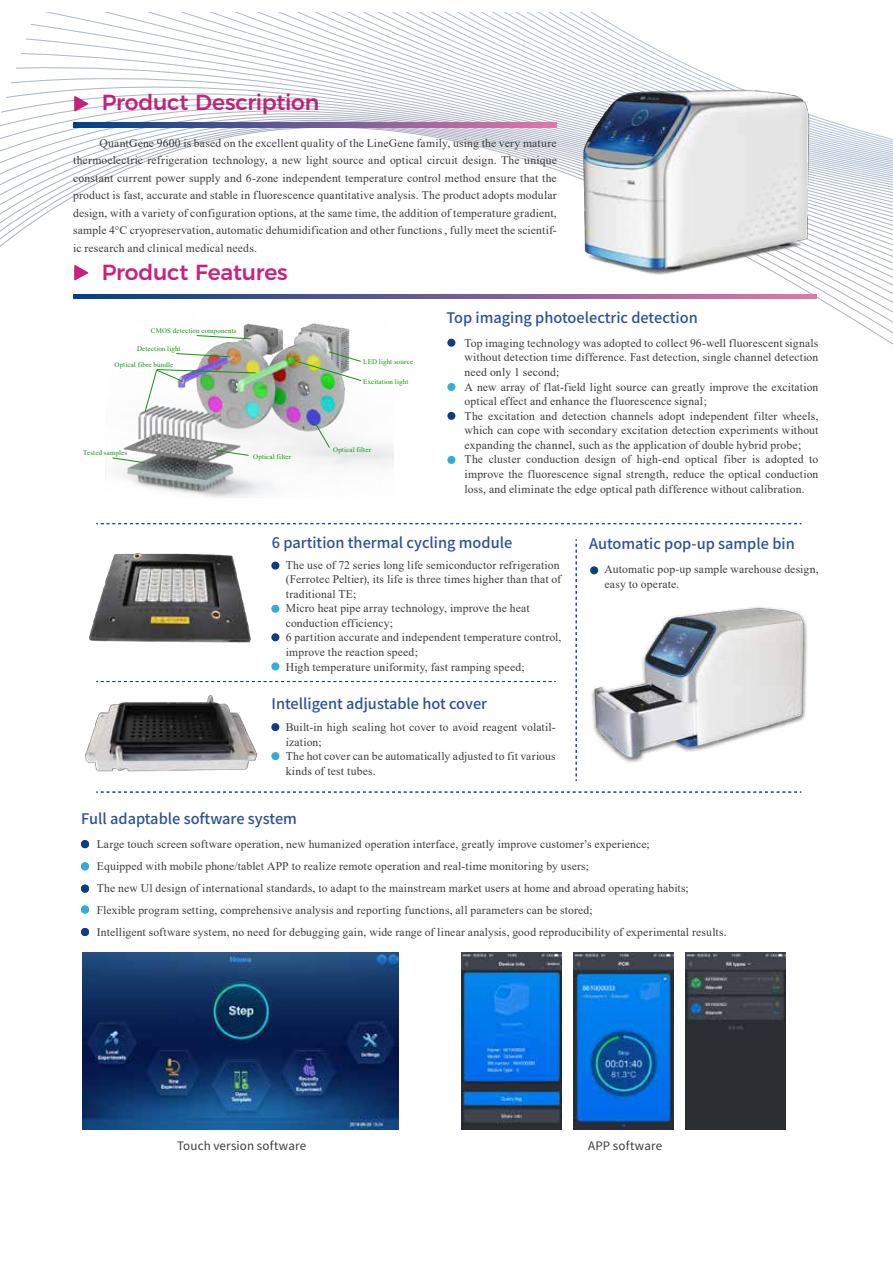
<style>
.page{position:relative;width:893px;height:1263px;background:#fff}
.page>*{position:absolute;margin:0;border:0;box-sizing:border-box;transform-origin:0 0}
.t1{font:500 21.9px "Montserrat";letter-spacing:-.01em;color:#c7237b}
.t2{font:500 14.55px "Source Han Sans CN";color:#2a5199}
.t3{font:11.7px/14.5px "Times New Roman";letter-spacing:.015em;color:#3e3a39}
.t4{font:11.7px "Source Han Sans CN";letter-spacing:.01em;color:#3d3a39}
.t5{font:7.05px "Times New Roman";letter-spacing:.02em;color:#13930c}
.s1{font-family:"Adobe Song Std";font-weight:300}
</style>
<div class="page">
<svg style="left:0;top:13px;width:893px;height:512px"></svg>
<img style="left:83px;top:952px;width:316px;height:177px">
<img style="left:462px;top:952px;width:100px;height:177px">
<img style="left:685px;top:952px;width:100px;height:177px">
<img style="left:573px;top:952px;width:100px;height:177px">
<img style="left:591px;top:607px;width:216px;height:156px">
<div style="left:590px;top:566px;width:8px;height:8px;background:#113d7f;border-radius:50%"></div>
<img style="left:85px;top:682px;width:182px;height:110px">
<div style="left:271px;top:723px;width:8px;height:8px;background:#113d7f;border-radius:50%"></div>
<div style="left:271px;top:752px;width:8px;height:8px;background:#33acd8;border-radius:50%"></div>
<img style="left:89px;top:553px;width:162px;height:90px">
<div style="left:271px;top:561px;width:8px;height:9px;background:#113d7f;border-radius:50%"></div>
<div style="left:271px;top:605px;width:8px;height:8px;background:#33acd8;border-radius:50%"></div>
<div style="left:271px;top:662px;width:8px;height:8px;background:#33acd8;border-radius:50%"></div>
<div style="left:271px;top:633px;width:8px;height:8px;background:#113d7f;border-radius:50%"></div>
<div style="left:447px;top:339px;width:8px;height:8px;background:#113d7f;border-radius:50%"></div>
<div style="left:447px;top:383px;width:8px;height:8px;background:#33acd8;border-radius:50%"></div>
<div style="left:447px;top:412px;width:8px;height:8px;background:#113d7f;border-radius:50%"></div>
<div style="left:447px;top:456px;width:8px;height:8px;background:#33acd8;border-radius:50%"></div>
<svg style="left:73px;top:123px;width:484px;height:4px;background:#705b96"></svg>
<svg style="left:73px;top:294px;width:743px;height:4px;background:#705b96"></svg>
<img style="left:557px;top:75px;width:277px;height:213px">
<img style="left:94px;top:308px;width:300px;height:197px">
<div style="left:81px;top:840px;width:8px;height:8px;background:#113d7f;border-radius:50%"></div>
<div style="left:81px;top:862px;width:8px;height:8px;background:#33acd8;border-radius:50%"></div>
<div style="left:81px;top:905px;width:8px;height:8px;background:#33acd8;border-radius:50%"></div>
<div style="left:81px;top:884px;width:8px;height:9px;background:#113d7f;border-radius:50%"></div>
<div style="left:81px;top:928px;width:8px;height:8px;background:#113d7f;border-radius:50%"></div>
<svg style="left:576px;top:539px;width:1px;height:242px"></svg>
<svg style="left:96px;top:681px;width:460px;height:1px"></svg>
<svg style="left:96px;top:792px;width:705px;height:1px"></svg>
<svg style="left:96px;top:523px;width:705px;height:1px"></svg>
<svg style="left:298px;top:351px;width:64px;height:30px"></svg>
<svg style="left:312px;top:418px;width:18px;height:31px"></svg>
<svg style="left:215px;top:450px;width:34px;height:6px"></svg>
<svg style="left:112px;top:457px;width:34px;height:7px"></svg>
<img style="left:144px;top:369px;width:112px;height:43px">
<svg style="left:176px;top:353px;width:55px;height:5px"></svg>
<svg style="left:196px;top:335px;width:56px;height:5px"></svg>
<h1 class="t1" style="left:102px;top:85px;width:219px">Product Description</h1>
<p class="t3" style="left:73px;top:134px;width:485px;line-height:17.4px;text-align:justify;text-indent:26px">QuantGene 9600 is based on the excellent quality of the LineGene family, using the very mature thermoelectric refrigeration technology, a new light source and optical circuit design. The unique constant current power supply and 6-zone independent temperature control method ensure that the product is fast, accurate and stable in fluorescence quantitative analysis. The product adopts modular design, with a variety of configuration options, at the same time, the addition of temperature gradient, sample 4°C cryopreservation, automatic dehumidification and other functions , fully meet the scientif&shy;ic research and clinical medical needs.</p>
<h1 class="t1" style="left:102px;top:255px;width:188px">Product Features</h1>
<p class="t5" style="left:151px;top:326px;width:87px">CMOS detection components</p>
<p class="t5" style="left:137px;top:344px;width:45px">Detection light</p>
<p class="t5" style="left:114px;top:359px;width:60px">Optical fibre bundle</p>
<p class="t5" style="left:83px;top:447px;width:46px">Tested samples</p>
<p class="t5" style="left:253px;top:452px;width:39px">Optical filter</p>
<p class="t5" style="left:363px;top:357px;width:51px">LED light source</p>
<p class="t5" style="left:363px;top:376px;width:47px">Excitation light</p>
<p class="t5" style="left:333px;top:444px;width:39px">Optical filter</p>
<p class="t2" style="left:446px;top:310px;width:253px">Top imaging photoelectric detection</p>
<p class="t3" style="left:465px;top:335px;width:355px">Top imaging technology was adopted to collect 96-well fluorescent signals without detection time difference. Fast detection, single channel detection need only 1 second;<br>A new array of flat-field light source can greatly improve the excitation optical effect and enhance the fluorescence signal<span class="s1">；<br></span>The excitation and detection channels adopt independent filter wheels, which can cope with secondary excitation detection experiments without expanding the channel, such as the application of double hybrid probe<span class="s1">；</span>The cluster conduction design of high-end optical fiber is adopted to improve the fluorescence signal strength, reduce the optical conduction loss, and eliminate the edge optical path difference without calibration.</p>
<p class="t2" style="left:272px;top:534px;width:242px">6 partition thermal cycling module</p>
<p class="t3" style="left:286px;top:557px;width:277px">The use of 72 series long life semiconductor refrigeration (Ferrotec Peltier), its life is three times higher than that of traditional TE;<br>Micro heat pipe array technology, improve the heat conduction efficiency;<br>6 partition accurate and independent temperature control, improve the reaction speed;<br>High temperature uniformity, fast ramping speed;</p>
<p class="t2" style="left:271px;top:695px;width:217px">Intelligent adjustable hot cover</p>
<p class="t3" style="left:286px;top:719px;width:272px">Built-in high sealing hot cover to avoid reagent volatil&shy;ization;<br>The hot cover can be automatically adjusted to fit various kinds of test tubes.</p>
<p class="t2" style="left:81px;top:811px;width:217px">Full adaptable software system</p>
<p class="t2" style="left:589px;top:535px;width:207px">Automatic pop-up sample bin</p>
<p class="t3" style="left:604px;top:562px;width:216px">Automatic pop-up sample warehouse design, easy to operate.</p>
<p class="t3" style="left:97px;top:833px;width:631px;line-height:21.9px">Large touch screen software operation, new humanized operation interface, greatly improve customer’s experience;<br>Equipped with mobile phone/tablet APP to realize remote operation and real-time monitoring by users;<br>The new Ul design of international standards, to adapt to the mainstream market users at home and abroad operating habits; Flexible program setting, comprehensive analysis and reporting functions, all parameters can be stored;<br>Intelligent software system, no need for debugging gain, wide range of linear analysis, good reproducibility of experimental results.</p>
<p class="t4" style="left:177px;top:1139px;width:131px">Touch version software</p>
<p class="t4" style="left:588px;top:1139px;width:76px">APP software</p>
</div>
